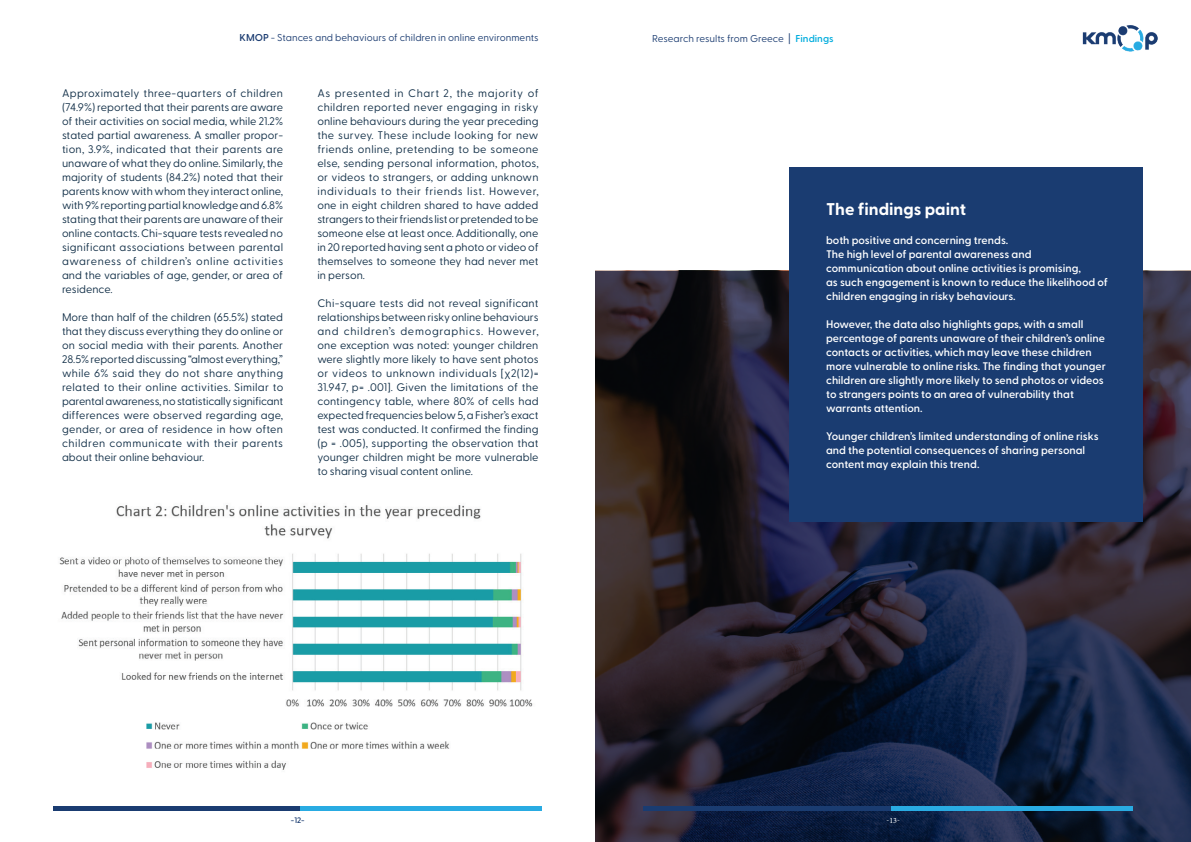
<style>
.page{position:relative;width:1191px;height:842px;background:#fff}
.page>*{position:absolute;margin:0;border:0;box-sizing:border-box;transform-origin:0 0}
.t1{font:700 17px "Greycliff CF";color:#fff}
.t2{font:11px/14px "Greycliff CF";color:#0e2c45;text-align:justify}
.t3{font:600 11px/14px "Greycliff CF";color:#fff}
.t4{font:10px "Greycliff CF";color:#1b3c71}
.t5{font:600 8px "Greycliff CF";color:#1a3c71}
.t6{font:8px "Minion Pro";color:#fff}
.s1{font-weight:600}
.s2{font-size:11px}
.s3{font-weight:600;color:#00acdd}
</style>
<div class="page">
<img style="left:59px;top:505px;width:474px;height:265px">
<svg style="left:595px;top:271px;width:595px;height:571px"></svg>
<hr style="left:643px;top:806px;width:248px;height:4px;background:#1a3c71">
<hr style="left:891px;top:806px;width:241px;height:4px;background:#29abe2">
<div style="left:789px;top:167px;width:354px;height:355px;background:#1a3c71"></div>
<img style="left:1082px;top:25px;width:76px;height:27px">
<hr style="left:53px;top:806px;width:248px;height:4px;background:#1a3c71">
<hr style="left:301px;top:806px;width:241px;height:4px;background:#29abe2">
<p class="t4" style="left:240px;top:30px;width:300px"><span class="s1">KMOP</span> - Stances and behaviours of children in online environments</p>
<p class="t2" style="left:62px;top:85px;width:223px">Approximately three-quarters of children (74.9%) reported that their parents are aware of their activities on social media, while 21.2% stated partial awareness. A smaller propor&shy;tion, 3.9%, indicated that their parents are unaware of what they do online. Similarly, the majority of students (84.2%) noted that their parents know with whom they interact online, with 9% reporting partial knowledge and 6.8% stating that their parents are unaware of their online contacts. Chi-square tests revealed no significant associations between parental awareness of children’s online activities and the variables of age, gender, or area of residence.</p>
<p class="t2" style="left:62px;top:309px;width:223px">More than half of the children (65.5%) stated that they discuss everything they do online or on social media with their parents. Another 28.5% reported discussing “almost everything,” while 6% said they do not share anything related to their online activities. Similar to parental awareness, no statistically significant differences were observed regarding age, gender, or area of residence in how often children communicate with their parents about their online behaviour.</p>
<p class="t2" style="left:317px;top:85px;width:223px">As presented in Chart 2, the majority of children reported never engaging in risky online behaviours during the year preceding the survey. These include looking for new friends online, pretending to be someone else, sending personal information, photos, or videos to strangers, or adding unknown individuals to their friends list. However, one in eight children shared to have added strangers to their friends list or pretended to be someone else at least once. Additionally, one in 20 reported having sent a photo or video of themselves to someone they had never met in person.</p>
<p class="t2" style="left:317px;top:295px;width:223px">Chi-square tests did not reveal significant relationships between risky online behaviours and children’s demographics. However, one exception was noted: younger children were slightly more likely to have sent photos or videos to unknown individuals [χ2(12)= 31.947, p= .001]. Given the limitations of the contingency table, where 80% of cells had expected frequencies below 5, a Fisher’s exact test was conducted. It confirmed the finding (p = .005), supporting the observation that younger children might be more vulnerable to sharing visual content online.</p>
<p class="t4" style="left:652px;top:31px;width:183px">Research results from Greece <span class="s2">|</span> <span class="s3">Findings</span></p>
<h1 class="t1" style="left:826px;top:196px;width:141px">The findings paint</h1>
<p class="t3" style="left:826px;top:232px;width:283px">both positive and concerning trends.<br>The high level of parental awareness and communication about online activities is promising,<br>as such engagement is known to reduce the likelihood of children engaging in risky behaviours.</p>
<p class="t3" style="left:826px;top:316px;width:281px">However, the data also highlights gaps, with a small percentage of parents unaware of their children’s online contacts or activities, which may leave these children more vulnerable to online risks. The finding that younger children are slightly more likely to send photos or videos to strangers points to an area of vulnerability that warrants attention.</p>
<p class="t3" style="left:826px;top:428px;width:274px">Younger children’s limited understanding of online risks and the potential consequences of sharing personal content may explain this trend.</p>
<p class="t5" style="left:291px;top:814px;width:15px">-12-</p>
<p class="t6" style="left:886px;top:815px;width:15px">-13-</p>
</div>
